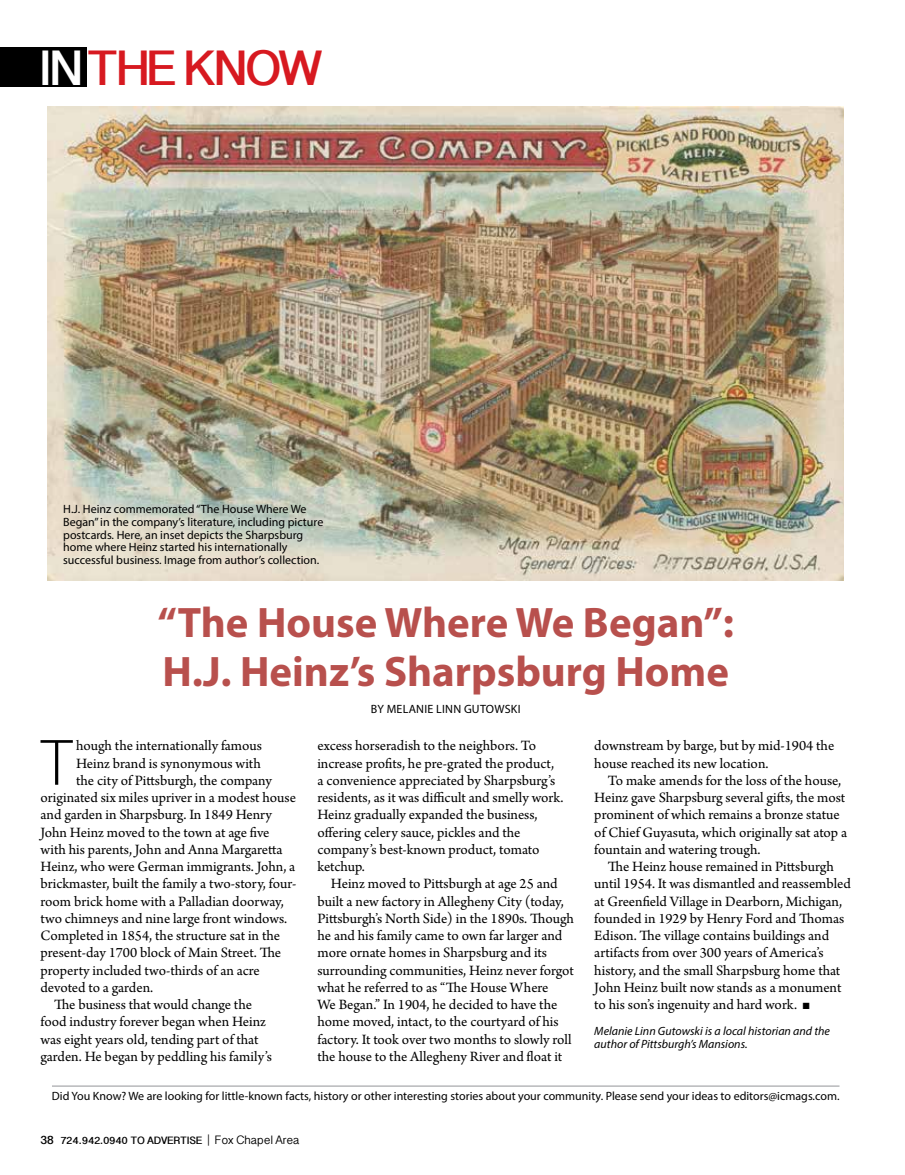
<style>
.page{position:relative;width:905px;height:1175px;background:#fff}
.page>*{position:absolute;margin:0;border:0;box-sizing:border-box;transform-origin:0 0}
.t1{font:300 66.15px "Myriad Pro";color:#000}
.t2{font:700 49.05px "Devanagari Sangam MN";letter-spacing:-.02em;color:#d71920}
.t3{font:700 42.75px/49.2px "Myriad Pro";color:#b8504d}
.t4{font:15px/17.2px "Arno Pro";color:#000}
.t5{font:12px/12.8px "Myriad Pro";color:#000}
.t6{font:italic 12px/12.8px "Myriad Pro";color:#000}
.t7{font:12px "Myriad Pro";letter-spacing:.02em;color:#000}
.t8{font:700 10.5px "Devanagari Sangam MN";color:#000}
.s1{color:#fff}
.s2{font-size:12px}
.s3{font-weight:400;font-size:12px}
</style>
<div class="page">
<div style="left:0;top:48px;width:86px;height:39px;background:#000"></div>
<hr style="left:52px;top:1085px;width:787px;height:1px;background:#939598">
<img style="left:48px;top:107px;width:795px;height:473px">
<h2 class="t2" style="left:39px;top:39px;width:284px"><span class="s1">IN</span>THE KNOW</h2>
<p class="t5" style="left:63px;top:502px;width:262px">H.J. Heinz commemorated “The House Where We Began” in the company’s literature, including picture postcards. Here, an inset depicts the Sharpsburg home where Heinz started his internationally successful business. Image from author’s collection.</p>
<h3 class="t3" style="left:157px;top:596px;width:578px">“The House Where We Began”:<br>H.J. Heinz’s Sharpsburg Home</h3>
<h1 class="t1" style="left:41px;top:726px;width:32px">T</h1>
<p class="t4" style="left:76px;top:738px;width:188px">hough the internationally famous</p>
<p class="t4" style="left:76px;top:755px;width:186px">Heinz brand is synonymous with</p>
<p class="t4" style="left:76px;top:772px;width:197px">the city of Pittsburgh, the company</p>
<p class="t4" style="left:40px;top:789px;width:257px">originated six miles upriver in a modest house</p>
<p class="t4" style="left:40px;top:807px;width:233px">and garden in Sharpsburg. In 1849 Henry</p>
<p class="t4" style="left:40px;top:824px;width:230px">John Heinz moved to the town at age five</p>
<p class="t4" style="left:40px;top:841px;width:243px">with his parents, John and Anna Margaretta</p>
<p class="t4" style="left:40px;top:858px;width:256px">Heinz, who were German immigrants. John, a</p>
<p class="t4" style="left:40px;top:876px;width:257px">brickmaster, built the family a two-story, four-</p>
<p class="t4" style="left:40px;top:893px;width:245px">room brick home with a Palladian doorway,</p>
<p class="t4" style="left:40px;top:910px;width:248px">two chimneys and nine large front windows.</p>
<p class="t4" style="left:40px;top:927px;width:241px">Completed in 1854, the structure sat in the</p>
<p class="t4" style="left:40px;top:945px;width:242px">present‑day 1700 block of Main Street. The</p>
<p class="t4" style="left:40px;top:962px;width:221px">property included two‑thirds of an acre</p>
<p class="t4" style="left:40px;top:979px;width:114px">devoted to a garden.</p>
<p class="t4" style="left:54px;top:996px;width:199px">The business that would change the</p>
<p class="t4" style="left:40px;top:1014px;width:227px">food industry forever began when Heinz</p>
<p class="t4" style="left:40px;top:1031px;width:219px">was eight years old, tending part of that</p>
<p class="t4" style="left:40px;top:1048px;width:233px">garden. He began by peddling his family’s</p>
<p class="t7" style="left:371px;top:701px;width:151px">BY MELANIE LINN GUTOWSKI</p>
<p class="t4" style="left:317px;top:738px;width:248px">excess horseradish to the neighbors. To increase profits, he pre-grated the product, a convenience appreciated by Sharpsburg’s residents, as it was difficult and smelly work.<br>Heinz gradually expanded the business, offering celery sauce, pickles and the company’s best-known product, tomato ketchup.</p>
<p class="t4" style="left:317px;top:876px;width:258px;text-indent:14px">Heinz moved to Pittsburgh at age 25 and built a new factory in Allegheny City (today, Pittsburgh’s North Side) in the 1890s. Though he and his family came to own far larger and more ornate homes in Sharpsburg and its surrounding communities, Heinz never forgot what he referred to as “The House Where<br>We Began.” In 1904, he decided to have the home moved, intact, to the courtyard of his factory. It took over two months to slowly roll the house to the Allegheny River and float it</p>
<p class="t4" style="left:594px;top:738px;width:241px">downstream by barge, but by mid-1904 the house reached its new location.</p>
<p class="t4" style="left:594px;top:772px;width:254px;text-indent:14px">To make amends for the loss of the house, Heinz gave Sharpsburg several gifts, the most prominent of which remains a bronze statue of Chief Guyasuta, which originally sat atop a fountain and watering trough.</p>
<p class="t4" style="left:594px;top:858px;width:258px;text-indent:14px">The Heinz house remained in Pittsburgh until 1954. It was dismantled and reassembled at Greenfield Village in Dearborn, Michigan, founded in 1929 by Henry Ford and Thomas Edison. The village contains buildings and artifacts from over 300 years of America’s history, and the small Sharpsburg home that John Heinz built now stands as a monument to his son’s ingenuity and hard work. ■</p>
<p class="t6" style="left:594px;top:1024px;width:237px">Melanie Linn Gutowski is a local historian and the author of Pittsburgh’s Mansions.</p>
<p class="t5" style="left:52px;top:1089px;width:789px">Did You Know? We are looking for little-known facts, history or other interesting stories about your community. Please send your ideas to editors@icmags.com.</p>
<p class="t8" style="left:40px;top:1134px;width:261px"><span class="s2">38</span> 724.942.0940 TO ADVERTISE <span class="s3">| Fox Chapel Area</span></p>
</div>
